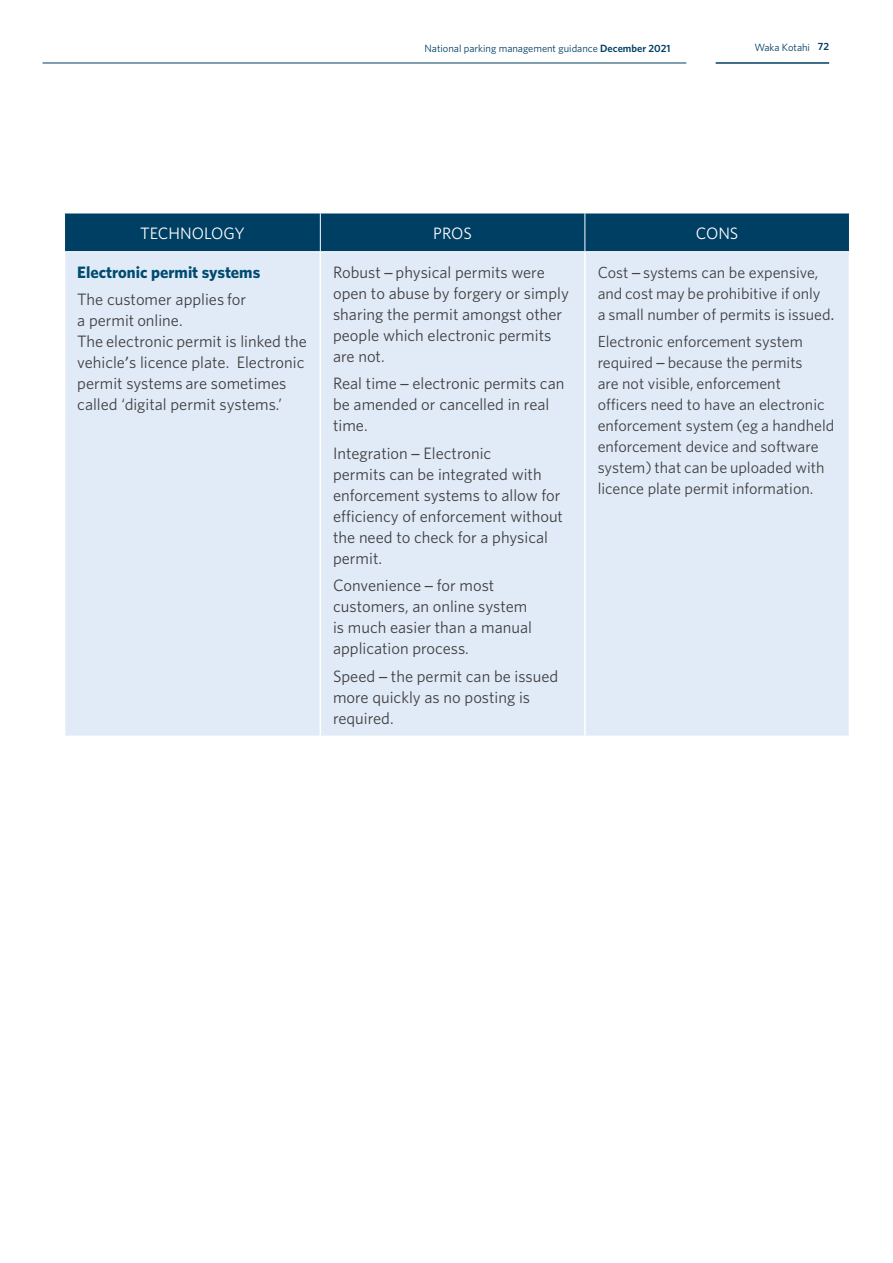
<style>
.page{position:relative;width:893px;height:1263px;background:#fff}
.page>*{position:absolute;margin:0;border:0;box-sizing:border-box;transform-origin:0 0}
.t1{font:16.5px/21px "Whitney";color:#414042}
.t2{font:700 16.5px "Whitney";color:#004b6f}
.t3{font:16.5px "Whitney";color:#fff}
.t4{font:16.05px/21px "Whitney";color:#414042}
.t5{font:10.5px "Whitney";color:#003f64}
.s1{font-weight:600}
.s2{font-family:"Calibri"}
.s3{font-family:"Calibri";font-size:16.5px}
</style>
<div class="page">
<hr style="left:716px;top:62px;width:113px;height:2px;background:#003f64">
<hr style="left:43px;top:63px;width:643px;height:1px;background:#003f64">
<div style="left:65px;top:214px;width:784px;height:37px;background:#003f64"></div>
<div style="left:65px;top:252px;width:784px;height:484px;background:#e1ebf7"></div>
<hr style="left:320px;top:252px;width:1px;height:484px;background:#fff">
<hr style="left:584px;top:252px;width:2px;height:484px;background:#fff">
<hr style="left:320px;top:213px;width:1px;height:38px;background:#fff">
<hr style="left:584px;top:213px;width:1px;height:38px;background:#fff">
<p class="t5" style="left:425px;top:41px;width:247px">National parking management guidance <span class="s1">December 2021</span></p>
<p class="t5" style="left:754px;top:40px;width:76px">Waka Kotahi <span class="s1">72</span></p>
<p class="t3" style="left:140px;top:222px;width:106px">TECHNOLOGY</p>
<p class="t3" style="left:433px;top:222px;width:40px">PROS</p>
<p class="t3" style="left:696px;top:222px;width:44px">CONS</p>
<p class="t2" style="left:77px;top:261px;width:185px">Electronic permit systems</p>
<p class="t1" style="left:77px;top:289px;width:231px">The customer applies for<br>a permit online.<br>The electronic permit is linked the vehicle<span class="s2">’</span>s licence plate. Electronic permit systems are sometimes called ‘digital permit systems.’</p>
<p class="t4" style="left:598px;top:261px;width:239px">Cost <span class="s3">–</span> systems can be expensive, and cost may be prohibitive if only<br>a small number of permits is issued<span class="s2">.</span></p>
<p class="t4" style="left:598px;top:331px;width:238px">Electronic enforcement system required <span class="s3">–</span> because the permits<br>are not visible, enforcement officers need to have an electronic enforcement system (eg a handheld enforcement device and software system) that can be uploaded with licence plate permit information.</p>
<p class="t1" style="left:333px;top:261px;width:237px">Robust <span class="s2">–</span> physical permits were open to abuse by forgery or simply sharing the permit amongst other people which electronic permits are not.</p>
<p class="t1" style="left:333px;top:373px;width:233px">Real time <span class="s2">–</span> electronic permits can be amended or cancelled in real time.</p>
<p class="t1" style="left:333px;top:442px;width:231px">Integration <span class="s2">–</span> Electronic<br>permits can be integrated with enforcement systems to allow for efficiency of enforcement without the need to check for a physical permit.</p>
<p class="t1" style="left:333px;top:575px;width:200px">Convenience <span class="s2">–</span> for most customers, an online system is much easier than a manual application process.</p>
<p class="t1" style="left:333px;top:665px;width:227px">Speed <span class="s2">–</span> the permit can be issued more quickly as no posting is required.</p>
</div>
